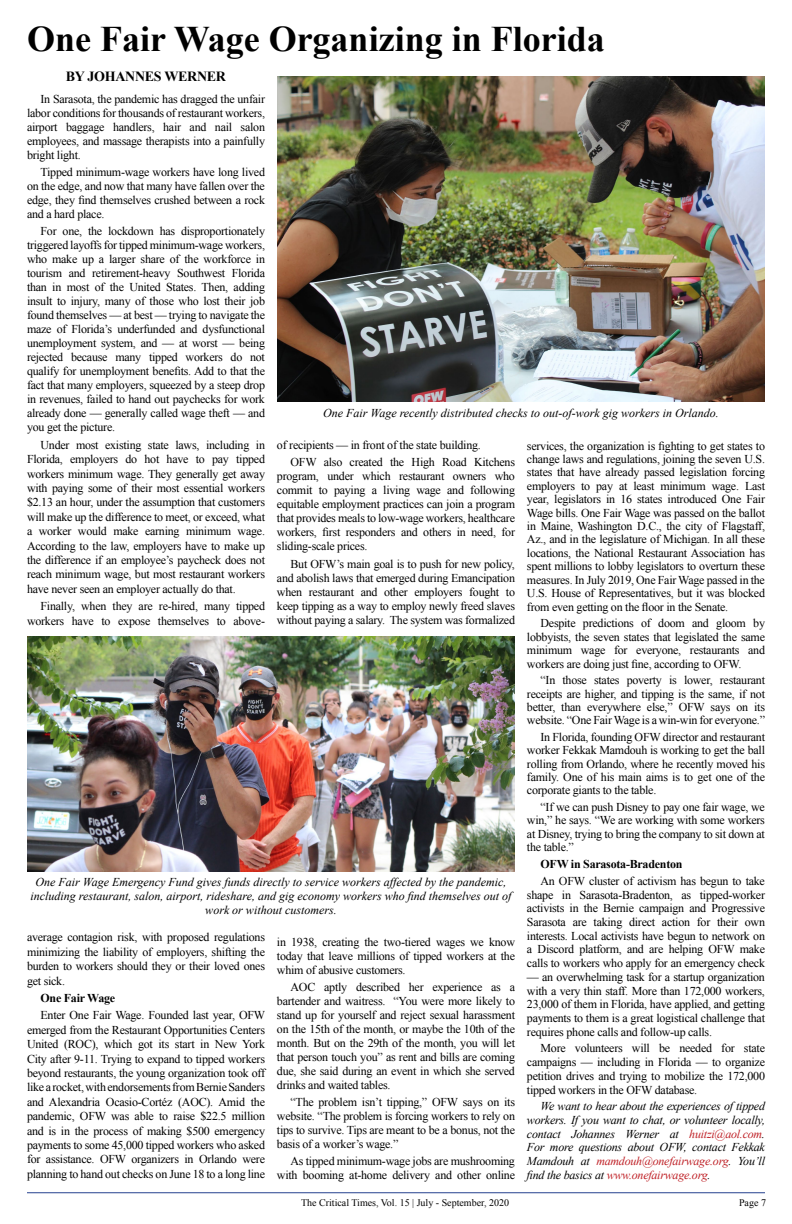
<style>
.page{position:relative;width:792px;height:1224px;background:#fff}
.page>*{position:absolute;margin:0;border:0;box-sizing:border-box;transform-origin:0 0}
.t1{font:700 36px "Times New Roman";color:#000}
.t2{font:700 14px "Times New Roman";letter-spacing:-.02em;color:#000}
.t3{font:12px/14px "Times New Roman";letter-spacing:-.02em;color:#000;text-align:justify}
.t4{font:italic 12px/13.7px "Times New Roman";color:#000;text-align:justify}
.t5{font:700 12px "Times New Roman";letter-spacing:-.02em;color:#000}
.t6{font:10px "Times New Roman";color:#000}
.s1{color:#bf2026}
</style>
<div class="page">
<hr style="left:27px;top:1192px;width:738px;height:1px;background:#25408f">
<img style="left:277px;top:76px;width:488px;height:326px">
<img style="left:27px;top:636px;width:488px;height:236px">
<h1 class="t1" style="left:27px;top:14px;width:579px">One Fair Wage Organizing in Florida</h1>
<p class="t2" style="left:66px;top:67px;width:162px">BY JOHANNES WERNER</p>
<p class="t3" style="left:27px;top:92px;width:240px;text-indent:14px">In Sarasota, the pandemic has dragged the unfair labor conditions for thousands of restaurant workers, airport baggage handlers, hair and nail salon employees, and massage therapists into a painfully bright light.</p>
<p class="t3" style="left:27px;top:165px;width:240px;text-indent:14px">Tipped minimum-wage workers have long lived on the edge, and now that many have fallen over the edge, they find themselves crushed between a rock and a hard place.</p>
<p class="t3" style="left:27px;top:224px;width:240px;text-indent:14px">For one, the lockdown has disproportionately triggered layoffs for tipped minimum-wage workers, who make up a larger share of the workforce in tourism and retirement-heavy Southwest Florida than in most of the United States. Then, adding insult to injury, many of those who lost their job found themselves — at best — trying to navigate the maze of Florida’s underfunded and dysfunctional unemployment system, and — at worst — being rejected because many tipped workers do not qualify for unemployment benefits. Add to that the fact that many employers, squeezed by a steep drop in revenues, failed to hand out paychecks for work already done — generally called wage theft — and you get the picture.</p>
<p class="t3" style="left:27px;top:437px;width:240px;line-height:14.4px;text-indent:14px">Under most existing state laws, including in Florida, employers do hot have to pay tipped workers minimum wage. They generally get away with paying some of their most essential workers $2.13 an hour, under the assumption that customers will make up the difference to meet, or exceed, what a worker would make earning minimum wage.<br>According to the law, employers have to make up the difference if an employee’s paycheck does not reach minimum wage, but most restaurant workers have never seen an employer actually do that.</p>
<p class="t3" style="left:27px;top:599px;width:240px;line-height:14.4px;text-align:right">Finally, when they are re-hired, many tipped workers have to expose themselves to above-</p>
<p class="t4" style="left:323px;top:406px;width:397px">One Fair Wage recently distributed checks to out-of-work gig workers in Orlando.</p>
<p class="t3" style="left:527px;top:439px;width:240px;line-height:13.5px">services, the organization is fighting to get states to change laws and regulations, joining the seven U.S. states that have already passed legislation forcing employers to pay at least minimum wage. Last year, legislators in 16 states introduced One Fair Wage bills. One Fair Wage was passed on the ballot in Maine, Washington D.C., the city of Flagstaff, Az., and in the legislature of Michigan. In all these locations, the National Restaurant Association has spent millions to lobby legislators to overturn these measures. In July 2019, One Fair Wage passed in the U.S. House of Representatives, but it was blocked from even getting on the floor in the Senate.</p>
<p class="t3" style="left:527px;top:617px;width:240px;line-height:13.4px;text-indent:14px">Despite predictions of doom and gloom by lobbyists, the seven states that legislated the same minimum wage for everyone, restaurants and workers are doing just fine, according to OFW.</p>
<p class="t3" style="left:527px;top:673px;width:240px;line-height:13.4px;text-indent:14px">“In those states poverty is lower, restaurant receipts are higher, and tipping is the same, if not better, than everywhere else,” OFW says on its website. “One Fair Wage is a win-win for everyone.”</p>
<p class="t3" style="left:527px;top:730px;width:240px;line-height:13.4px;text-indent:14px">In Florida, founding OFW director and restaurant worker Fekkak Mamdouh is working to get the ball rolling from Orlando, where he recently moved his family. One of his main aims is to get one of the corporate giants to the table.</p>
<p class="t3" style="left:527px;top:800px;width:240px;line-height:13.5px;text-indent:14px">“If we can push Disney to pay one fair wage, we win,” he says. “We are working with some workers at Disney, trying to bring the company to sit down at the table.”</p>
<p class="t5" style="left:540px;top:856px;width:144px">OFW in Sarasota-Bradenton</p>
<p class="t3" style="left:527px;top:874px;width:240px;line-height:13.7px;text-indent:14px">An OFW cluster of activism has begun to take shape in Sarasota-Bradenton, as tipped-worker activists in the Bernie campaign and Progressive Sarasota are taking direct action for their own interests. Local activists have begun to network on a Discord platform, and are helping OFW make calls to workers who apply for an emergency check</p>
<p class="t3" style="left:527px;top:970px;width:240px;line-height:13.7px">— an overwhelming task for a startup organization with a very thin staff. More than 172,000 workers, 23,000 of them in Florida, have applied, and getting payments to them is a great logistical challenge that requires phone calls and follow-up calls.</p>
<p class="t3" style="left:527px;top:1041px;width:240px;line-height:13.7px;text-indent:14px">More volunteers will be needed for state campaigns — including in Florida — to organize petition drives and trying to mobilize the 172,000 tipped workers in the OFW database.</p>
<p class="t4" style="left:527px;top:1099px;width:240px;text-indent:14px">We want to hear about the experiences of tipped workers. If you want to chat, or volunteer locally, contact Johannes Werner at <span class="s1">huitzi@aol.com</span>.<br>For more questions about OFW, contact Fekkak Mamdouh at <span class="s1">mamdouh@onefairwage.org</span>. You’ll find the basics at <span class="s1">www.onefairwage.org</span>.</p>
<p class="t3" style="left:290px;top:437px;width:226px;line-height:17.1px;text-indent:-14px">of recipients — in front of the state building.<br>OFW also created the High Road Kitchens</p>
<p class="t3" style="left:277px;top:469px;width:240px">program, under which restaurant owners who commit to paying a living wage and following equitable employment practices can join a program that provides meals to low-wage workers, healthcare workers, first responders and others in need, for sliding-scale prices.</p>
<p class="t3" style="left:277px;top:556px;width:240px;text-indent:14px">But OFW’s main goal is to push for new policy, and abolish laws that emerged during Emancipation when restaurant and other employers fought to keep tipping as a way to employ newly freed slaves without paying a salary. The system was formalized</p>
<p class="t4" style="left:31px;top:875px;width:482px;line-height:14px;text-align:center">One Fair Wage Emergency Fund gives funds directly to service workers affected by the pandemic, including restaurant, salon, airport, rideshare, and gig economy workers who find themselves out of work or without customers.</p>
<p class="t3" style="left:27px;top:930px;width:240px;line-height:14.4px">average contagion risk, with proposed regulations minimizing the liability of employers, shifting the burden to workers should they or their loved ones get sick.</p>
<p class="t5" style="left:40px;top:990px;width:76px">One Fair Wage</p>
<p class="t3" style="left:27px;top:1008px;width:240px;line-height:14.4px;text-indent:14px">Enter One Fair Wage. Founded last year, OFW emerged from the Restaurant Opportunities Centers United (ROC), which got its start in New York City after 9-11. Trying to expand to tipped workers beyond restaurants, the young organization took off like a rocket, with endorsements from Bernie Sanders and Alexandria Ocasio-Cortéz (AOC). Amid the pandemic, OFW was able to raise $22.5 million and is in the process of making $500 emergency payments to some 45,000 tipped workers who asked for assistance. OFW organizers in Orlando were planning to hand out checks on June 18 to a long line</p>
<p class="t3" style="left:277px;top:934px;width:240px">in 1938, creating the two-tiered wages we know today that leave millions of tipped workers at the whim of abusive customers.</p>
<p class="t3" style="left:277px;top:979px;width:240px;text-indent:14px">AOC aptly described her experience as a bartender and waitress. “You were more likely to stand up for yourself and reject sexual harassment on the 15th of the month, or maybe the 10th of the month. But on the 29th of the month, you will let that person touch you” as rent and bills are coming due, she said during an event in which she served drinks and waited tables.</p>
<p class="t3" style="left:277px;top:1095px;width:240px;text-indent:14px">“The problem isn’t tipping,” OFW says on its website. “The problem is forcing workers to rely on tips to survive. Tips are meant to be a bonus, not the basis of a worker’s wage.”</p>
<p class="t3" style="left:277px;top:1154px;width:240px;text-align:right">As tipped minimum-wage jobs are mushrooming with booming at-home delivery and other online</p>
<p class="t6" style="left:301px;top:1196px;width:209px">The Critical Times, Vol. 15 | July - September, 2020</p>
<p class="t6" style="left:739px;top:1196px;width:28px">Page 7</p>
</div>
